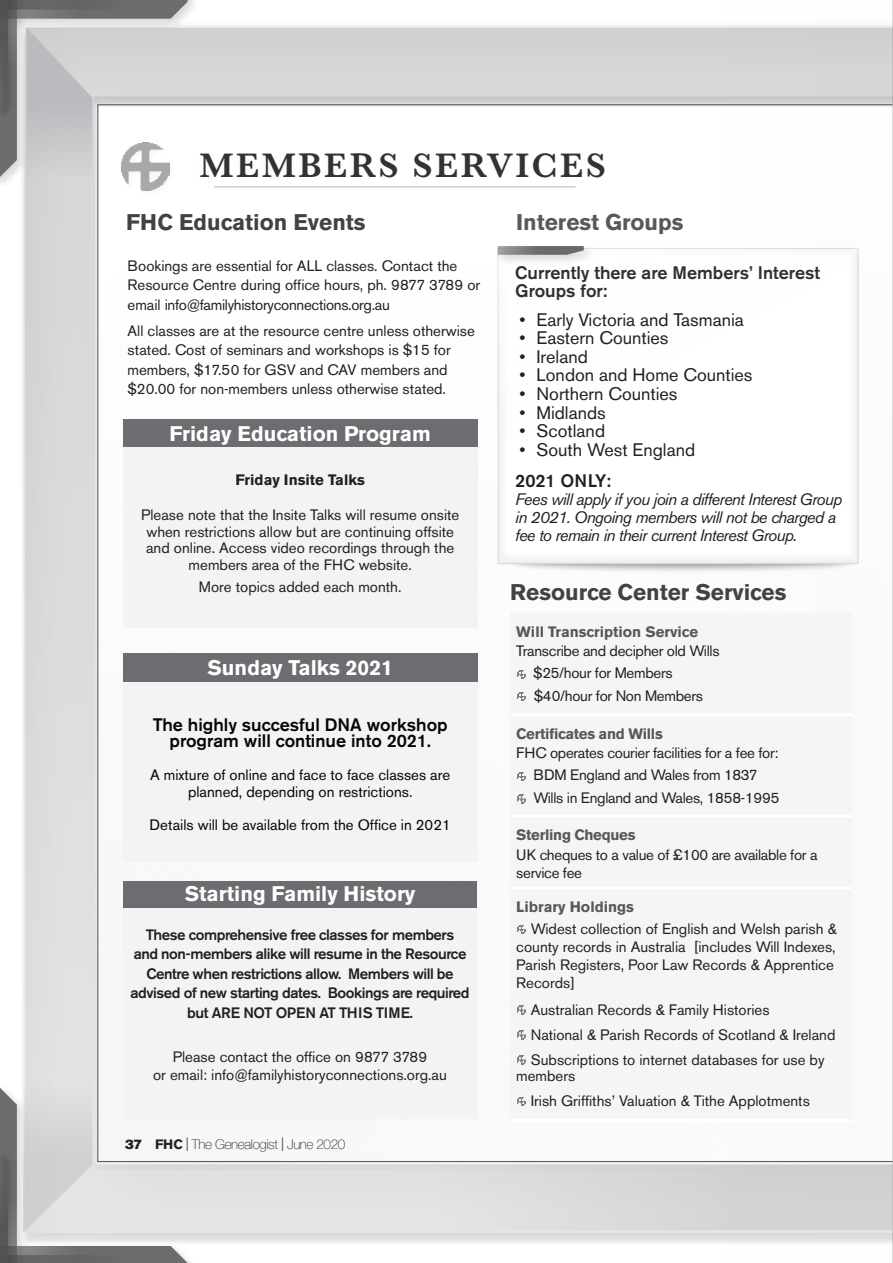
<style>
.page{position:relative;width:893px;height:1263px;background:#fff}
.page>*{position:absolute;margin:0;border:0;box-sizing:border-box;transform-origin:0 0}
.t1{font:600 35.25px "Baskerville";letter-spacing:.07em;color:#333233}
.Sub_head{font:700 22.5px "Akzidenz Grotesk BE";color:#414243}
.Sub_head-2{font:700 22.5px "Akzidenz Grotesk BE";color:#57585a}
.Sub_head-3{font:700 21px "Akzidenz Grotesk BE";color:#fff}
.t2{font:18px "Akzidenz Grotesk BE";color:#231f20}
.t3{font:500 18px/16.5px "Akzidenz Grotesk BE";color:#050505;text-align:center}
.t4{font:500 18px/18.1px "Akzidenz Grotesk BE";color:#312f30}
.t5{font:500 18px "Akzidenz Grotesk BE";color:#231f20}
.t6{font:italic 16.5px/18px "Akzidenz Grotesk BE";letter-spacing:-.04em;color:#231f20}
._10pt_Berthold_reg{font:15px/19.5px "Akzidenz Grotesk BE";color:#231f20}
.table_text_10pt{font:15px/16.5px "Akzidenz Grotesk BE";color:#231f20;text-align:center}
._10pt_Berthold_reg-2{font:15px/18px "Akzidenz Grotesk BE";letter-spacing:-.02em;color:#231f20}
.table_text_10pt-2{font:500 15px/19.5px "Akzidenz Grotesk BE";letter-spacing:-.03em;color:#231f20;text-align:center}
.Sub_head-4{font:15px/18px "Akzidenz Grotesk BE";color:#231f20}
.t7{font:15px/16.5px "Akzidenz Grotesk BE";color:#050505;text-align:center}
.Sub_head-5{font:700 15px "Akzidenz Grotesk BE";color:#57585a}
.Sub_head-6{font:700 15px "Akzidenz Grotesk BE";letter-spacing:-.02em;color:#57585a}
.sub_head_4{font:700 15px "Akzidenz Grotesk BE";color:#231f20}
.t8{font:100 13.5px "Helvetica Neue";letter-spacing:-.03em;color:#231f20}
.t9{font:13.5px "Akzidenz Grotesk BE Super";color:#231f20}
.s1{font-family:"Akzidenz Grotesk BE";font-weight:700}
.s2{font-weight:300}
</style>
<div class="page">
<hr style="left:892px;top:0;width:1px;height:1263px;background:#babbbe">
<div style="left:0;top:0;width:200px;height:31px;background:#231f20;opacity:.21"></div>
<div style="left:24px;top:26px;width:869px;height:1207px;background:#231f20;opacity:.28"></div>
<div style="left:510px;top:612px;width:343px;height:507px;background:#f5f5f6"></div>
<hr style="left:510px;top:713px;width:343px;height:3px;background:#fff">
<hr style="left:510px;top:815px;width:343px;height:3px;background:#fff">
<hr style="left:510px;top:887px;width:343px;height:3px;background:#fff">
<hr style="left:510px;top:1119px;width:343px;height:3px;background:#fff">
<svg style="left:517px;top:670px;width:9px;height:9px"></svg>
<svg style="left:517px;top:692px;width:9px;height:9px"></svg>
<svg style="left:517px;top:772px;width:9px;height:9px"></svg>
<svg style="left:517px;top:794px;width:9px;height:9px"></svg>
<svg style="left:517px;top:925px;width:9px;height:9px"></svg>
<svg style="left:517px;top:1005px;width:9px;height:9px"></svg>
<svg style="left:517px;top:1030px;width:9px;height:9px"></svg>
<svg style="left:517px;top:1055px;width:9px;height:9px"></svg>
<svg style="left:517px;top:1097px;width:9px;height:9px"></svg>
<div style="left:492px;top:242px;width:376px;height:332px;background:#fff"></div>
<div style="left:494px;top:242px;width:102px;height:25px;background:#231f20;opacity:.21"></div>
<svg style="left:498px;top:246px;width:86px;height:9px"></svg>
<svg style="left:0;top:0;width:188px;height:241px"></svg>
<svg style="left:0;top:1022px;width:188px;height:241px"></svg>
<div style="left:404px;top:1165px;width:489px;height:65px;background:#d7d7d8;border:1px solid #babbbe"></div>
<div style="left:192px;top:149px;width:417px;height:39px;background:#fefefe"></div>
<div style="left:117px;top:138px;width:61px;height:61px;background:#fff"></div>
<img style="left:122px;top:143px;width:47px;height:47px">
<div style="left:123px;top:682px;width:354px;height:179px;background:#f2f3f4"></div>
<div style="left:123px;top:653px;width:354px;height:29px;background:#6c6d70"></div>
<hr style="left:214px;top:187px;width:361px;height:1px;background:#97999c">
<p class="t1" style="left:200px;top:141px;width:408px">MEMBERS SERVICES</p>
<p class="Sub_head" style="left:126px;top:209px;width:241px">FHC Education Events</p>
<p class="_10pt_Berthold_reg" style="left:128px;top:256px;width:354px">Bookings are essential for ALL classes. Contact the<br>Resource Centre during office hours, ph. 9877 3789 or email info@familyhistoryconnections.org.au</p>
<p class="_10pt_Berthold_reg" style="left:128px;top:321px;width:349px">All classes are at the resource centre unless otherwise stated. Cost of seminars and workshops is $15 for members, $17.50 for GSV and CAV members and $20.00 for non-members unless otherwise stated.</p>
<p class="Sub_head-3" style="left:170px;top:421px;width:263px">Friday Education Program</p>
<p class="sub_head_4" style="left:236px;top:471px;width:131px">Friday Insite Talks</p>
<p class="table_text_10pt" style="left:141px;top:507px;width:320px">Please note that the Insite Talks will resume onsite when restrictions allow but are continuing offsite and online. Access video recordings through the members area of the FHC website.</p>
<p class="table_text_10pt" style="left:199px;top:579px;width:204px">More topics added each month.</p>
<p class="Sub_head-3" style="left:207px;top:656px;width:187px">Sunday Talks 2021</p>
<p class="t3" style="left:153px;top:716px;width:297px">The highly succesful DNA workshop program will continue into 2021.</p>
<p class="t7" style="left:150px;top:767px;width:302px">A mixture of online and face to face classes are planned, depending on restrictions.</p>
<p class="t7" style="left:150px;top:816px;width:303px">Details will be available from the Office in 2021</p>
<p class="Sub_head-3" style="left:185px;top:882px;width:232px">Starting Family History</p>
<p class="table_text_10pt-2" style="left:130px;top:924px;width:341px">These comprehensive free classes for members<br>and non-members alike will resume in the Resource Centre when restrictions allow. Members will be advised of new starting dates. Bookings are required but ARE NOT OPEN AT THIS TIME.</p>
<p class="_10pt_Berthold_reg" style="left:153px;top:1048px;width:295px;line-height:18px;text-align:center">Please contact the office on 9877 3789<br>or email: info@familyhistoryconnections.org.au</p>
<p class="t9" style="left:125px;top:1136px;width:18px">37</p>
<p class="t8" style="left:155px;top:1134px;width:192px"><span class="s1">FHC</span> <span class="s2">|</span> The Genealogist <span class="s2">|</span> June 2020</p>
<p class="Sub_head-2" style="left:516px;top:209px;width:169px">Interest Groups</p>
<p class="t4" style="left:515px;top:263px;width:306px">Currently there are Members’ Interest<br>Groups for:</p>
<p class="t2" style="left:519px;top:309px;width:226px">• Early Victoria and Tasmania</p>
<p class="t2" style="left:519px;top:327px;width:151px">• Eastern Counties</p>
<p class="t2" style="left:519px;top:346px;width:70px">• Ireland</p>
<p class="t2" style="left:519px;top:364px;width:235px">• London and Home Counties</p>
<p class="t2" style="left:519px;top:383px;width:160px">• Northern Counties</p>
<p class="t2" style="left:519px;top:401px;width:88px">• Midlands</p>
<p class="t2" style="left:519px;top:420px;width:87px">• Scotland</p>
<p class="t2" style="left:519px;top:439px;width:177px">• South West England</p>
<p class="t5" style="left:515px;top:470px;width:97px">2021 ONLY:</p>
<p class="t6" style="left:515px;top:490px;width:328px">Fees will apply if you join a different Interest Group in 2021. Ongoing members will not be charged a fee to remain in their current Interest Group.</p>
<p class="Sub_head" style="left:510px;top:579px;width:278px">Resource Center Services</p>
<p class="Sub_head-5" style="left:516px;top:623px;width:183px">Will Transcription Service</p>
<p class="_10pt_Berthold_reg-2" style="left:516px;top:642px;width:205px">Transcribe and decipher old Wills</p>
<p class="_10pt_Berthold_reg-2" style="left:533px;top:664px;width:141px">$25/hour for Members</p>
<p class="_10pt_Berthold_reg-2" style="left:534px;top:686px;width:171px">$40/hour for Non Members</p>
<p class="Sub_head-6" style="left:516px;top:725px;width:148px">Certificates and Wills</p>
<p class="_10pt_Berthold_reg-2" style="left:516px;top:744px;width:264px">FHC operates courier facilities for a fee for:</p>
<p class="_10pt_Berthold_reg-2" style="left:533px;top:766px;width:226px">BDM England and Wales from 1837</p>
<p class="_10pt_Berthold_reg-2" style="left:533px;top:788px;width:248px">Wills in England and Wales, 1858-1995</p>
<p class="Sub_head-6" style="left:516px;top:826px;width:121px">Sterling Cheques</p>
<p class="_10pt_Berthold_reg-2" style="left:516px;top:845px;width:303px">UK cheques to a value of £100 are available for a service fee</p>
<p class="Sub_head-5" style="left:516px;top:898px;width:119px">Library Holdings</p>
<p class="Sub_head-4" style="left:516px;top:920px;width:322px;text-indent:14px">Widest collection of English and Welsh parish &amp; county records in Australia [includes Will Indexes, Parish Registers, Poor Law Records &amp; Apprentice Records]</p>
<p class="table_text_10pt" style="left:531px;top:1001px;width:240px">Australian Records &amp; Family Histories</p>
<p class="table_text_10pt" style="left:531px;top:1026px;width:306px">National &amp; Parish Records of Scotland &amp; Ireland</p>
<p class="table_text_10pt" style="left:516px;top:1051px;width:310px;text-align:left;text-indent:14px">Subscriptions to internet databases for use by members</p>
<p class="table_text_10pt" style="left:531px;top:1093px;width:281px">Irish Griffiths’ Valuation &amp; Tithe Applotments</p>
</div>
